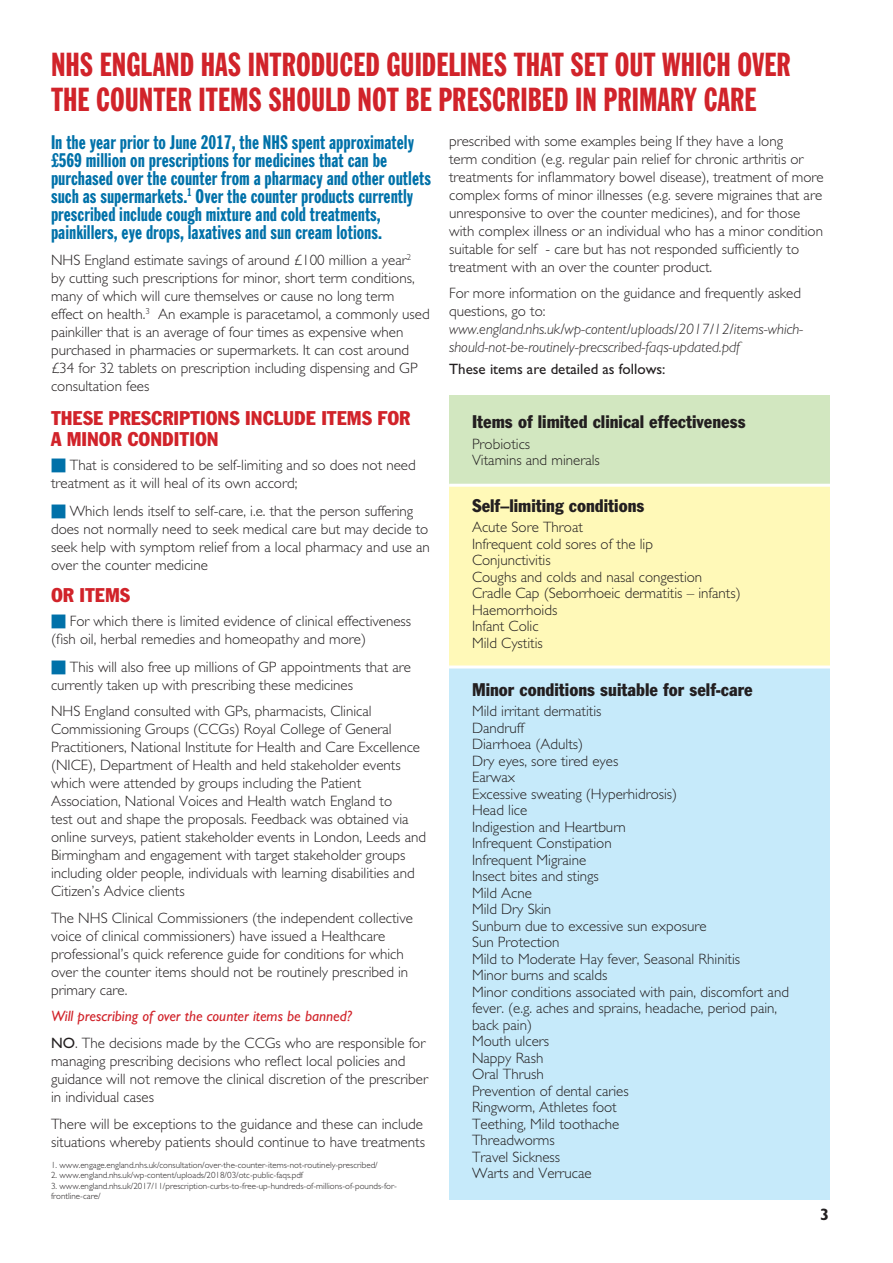
<style>
.page{position:relative;width:893px;height:1263px;background:#fff}
.page>*{position:absolute;margin:0;border:0;box-sizing:border-box;transform-origin:0 0}
.t1{font:extra-condensed 33px/34.5px "Franklin Gothic BT";color:#d1232a}
.t2{font:extra-condensed 19.5px/18px "Franklin Gothic BT";color:#0071a9}
.t3{font:condensed 19.5px/21px "Franklin Gothic BT";color:#d1232a}
.t4{font:condensed 18px "Franklin Gothic BT";color:#231f20}
.t5{font:700 16.5px "Gill Sans";color:#231f20}
.t6{font:300 15px/18px "Gill Sans";color:#231f20}
.t7{font:italic 300 15px/18px "Gill Sans";color:#231f20}
.t8{font:15px "Gill Sans";color:#231f20}
.t9{font:300 9px/10.5px "Gill Sans";color:#231f20}
.s1{color:#0071a9}
.s2{font-weight:400;font-style:italic;color:#d1232a}
.s3{font-weight:400}
</style>
<div class="page">
<div style="left:449px;top:668px;width:380px;height:531px;background:#c6eafa"></div>
<div style="left:449px;top:395px;width:380px;height:91px;background:#d2e7c0"></div>
<div style="left:449px;top:486px;width:380px;height:181px;background:#fff9b8"></div>
<hr style="left:449px;top:484px;width:387px;height:3px;background:#fff">
<hr style="left:449px;top:665px;width:387px;height:3px;background:#fff">
<h1 class="t1" style="left:51px;top:47px;width:741px;text-indent:463px">that set out which over the counter items should not be prescribed in primary care</h1>
<h1 class="t1" style="left:51px;top:47px;width:422px">NHS England has introduced guidelines</h1>
<p class="t2" style="left:51px;top:133px;width:381px">In the year prior to June 2017, the NHS spent approximately £569 million on prescriptions for medicines that can be purchased over the counter from a pharmacy and other outlets such as supermarkets.<sup>1</sup> Over the counter products currently prescribed include cough mixture and cold treatments, painkillers, eye drops, laxatives and sun cream lotions.</p>
<p class="t6" style="left:51px;top:251px;width:380px">NHS England estimate savings of around £100 million a year<sup>2<br></sup>by cutting such prescriptions for minor, short term conditions, many of which will cure themselves or cause no long term effect on health.<sup>3</sup> An example is paracetamol, a commonly used painkiller that is an average of four times as expensive when purchased in pharmacies or supermarkets. It can cost around £34 for 32 tablets on prescription including dispensing and GP consultation fees</p>
<h2 class="t3" style="left:51px;top:407px;width:361px">These prescriptions include items for a minor condition</h2>
<p class="t6" style="left:51px;top:456px;width:366px"><span class="s1">■</span> That is considered to be self-limiting and so does not need treatment as it will heal of its own accord;</p>
<p class="t6" style="left:51px;top:502px;width:380px"><span class="s1">■</span> Which lends itself to self-care, i.e. that the person suffering does not normally need to seek medical care but may decide to seek help with symptom relief from a local pharmacy and use an over the counter medicine</p>
<h2 class="t3" style="left:51px;top:584px;width:81px">Or items</h2>
<p class="t6" style="left:51px;top:612px;width:362px"><span class="s1">■</span> For which there is limited evidence of clinical effectiveness (fish oil, herbal remedies and homeopathy and more)</p>
<p class="t6" style="left:51px;top:658px;width:361px"><span class="s1">■</span> This will also free up millions of GP appointments that are currently taken up with prescribing these medicines</p>
<p class="t6" style="left:51px;top:702px;width:377px">NHS England consulted with GPs, pharmacists, Clinical Commissioning Groups (CCGs) Royal College of General Practitioners, National Institute for Health and Care Excellence (NICE), Department of Health and held stakeholder events which were attended by groups including the Patient Association, National Voices and Health watch England to<br>test out and shape the proposals. Feedback was obtained via online surveys, patient stakeholder events in London, Leeds and Birmingham and engagement with target stakeholder groups including older people, individuals with learning disabilities and Citizen’s Advice clients</p>
<p class="t6" style="left:51px;top:909px;width:363px">The NHS Clinical Commissioners (the independent collective voice of clinical commissioners) have issued a Healthcare professional’s quick reference guide for conditions for which over the counter items should not be routinely prescribed in primary care.</p>
<p class="t6" style="left:51px;top:1003px;width:376px;line-height:26.5px"><span class="s2">Will prescribing of over the counter items be banned?<br></span><span class="s3">No</span>. The decisions made by the CCGs who are responsible for</p>
<p class="t6" style="left:51px;top:1052px;width:378px">managing prescribing decisions who reflect local policies and guidance will not remove the clinical discretion of the prescriber in individual cases</p>
<p class="t6" style="left:51px;top:1114px;width:375px">There will be exceptions to the guidance and these can include situations whereby patients should continue to have treatments</p>
<p class="t9" style="left:51px;top:1159px;width:328px">1. www.engage.england.nhs.uk/consultation/over-the-counter-items-not-routinely-prescribed/</p>
<p class="t9" style="left:51px;top:1170px;width:254px">2. www.england.nhs.uk/wp-content/uploads/2018/03/otc-public-faqs.pdf</p>
<p class="t9" style="left:51px;top:1180px;width:347px">3. www.england.nhs.uk/2017/11/prescription-curbs-to-free-up-hundreds-of-millions-of-pounds-for&shy;frontline-care/</p>
<p class="t6" style="left:449px;top:131px;width:376px">prescribed with some examples being If they have a long<br>term condition (e.g. regular pain relief for chronic arthritis or treatments for inflammatory bowel disease), treatment of more complex forms of minor illnesses (e.g. severe migraines that are unresponsive to over the counter medicines), and for those with complex illness or an individual who has a minor condition suitable for self - care but has not responded sufficiently to treatment with an over the counter product.</p>
<p class="t6" style="left:449px;top:284px;width:353px">For more information on the guidance and frequently asked questions, go to:</p>
<p class="t7" style="left:449px;top:320px;width:356px">www.england.nhs.uk/wp-content/uploads/2017/12/items-which&shy;should-not-be-routinely-precscribed-faqs-updated.pdf</p>
<p class="t8" style="left:449px;top:361px;width:218px">These items are detailed as follows:</p>
<p class="t4" style="left:472px;top:410px;width:275px">Items of limited clinical effectiveness</p>
<p class="t6" style="left:472px;top:436px;width:129px;line-height:16.5px">Probiotics<br>Vitamins and minerals</p>
<p class="t4" style="left:472px;top:493px;width:174px">Self–limiting conditions</p>
<p class="t6" style="left:472px;top:519px;width:270px;line-height:16.5px">Acute Sore Throat<br>Infrequent cold sores of the lip<br>Conjunctivitis<br>Coughs and colds and nasal congestion<br>Cradle Cap (Seborrhoeic dermatitis – infants)<br>Haemorrhoids<br>Infant Colic<br>Mild Cystitis</p>
<p class="t4" style="left:472px;top:677px;width:282px">Minor conditions suitable for self-care</p>
<p class="t6" style="left:472px;top:703px;width:318px;line-height:16.5px">Mild irritant dermatitis<br>Dandruff<br>Diarrhoea (Adults)<br>Dry eyes, sore tired eyes<br>Earwax<br>Excessive sweating (Hyperhidrosis)<br>Head lice<br>Indigestion and Heartburn<br>Infrequent Constipation<br>Infrequent Migraine<br>Insect bites and stings<br>Mild Acne<br>Mild Dry Skin<br>Sunburn due to excessive sun exposure<br>Sun Protection<br>Mild to Moderate Hay fever, Seasonal Rhinitis<br>Minor burns and scalds<br>Minor conditions associated with pain, discomfort and fever. (e.g. aches and sprains, headache, period pain, back pain)<br>Mouth ulcers<br>Nappy Rash<br>Oral Thrush<br>Prevention of dental caries<br>Ringworm, Athletes foot<br>Teething, Mild toothache<br>Threadworms<br>Travel Sickness<br>Warts and Verrucae</p>
<p class="t5" style="left:820px;top:1205px;width:11px">3</p>
</div>
